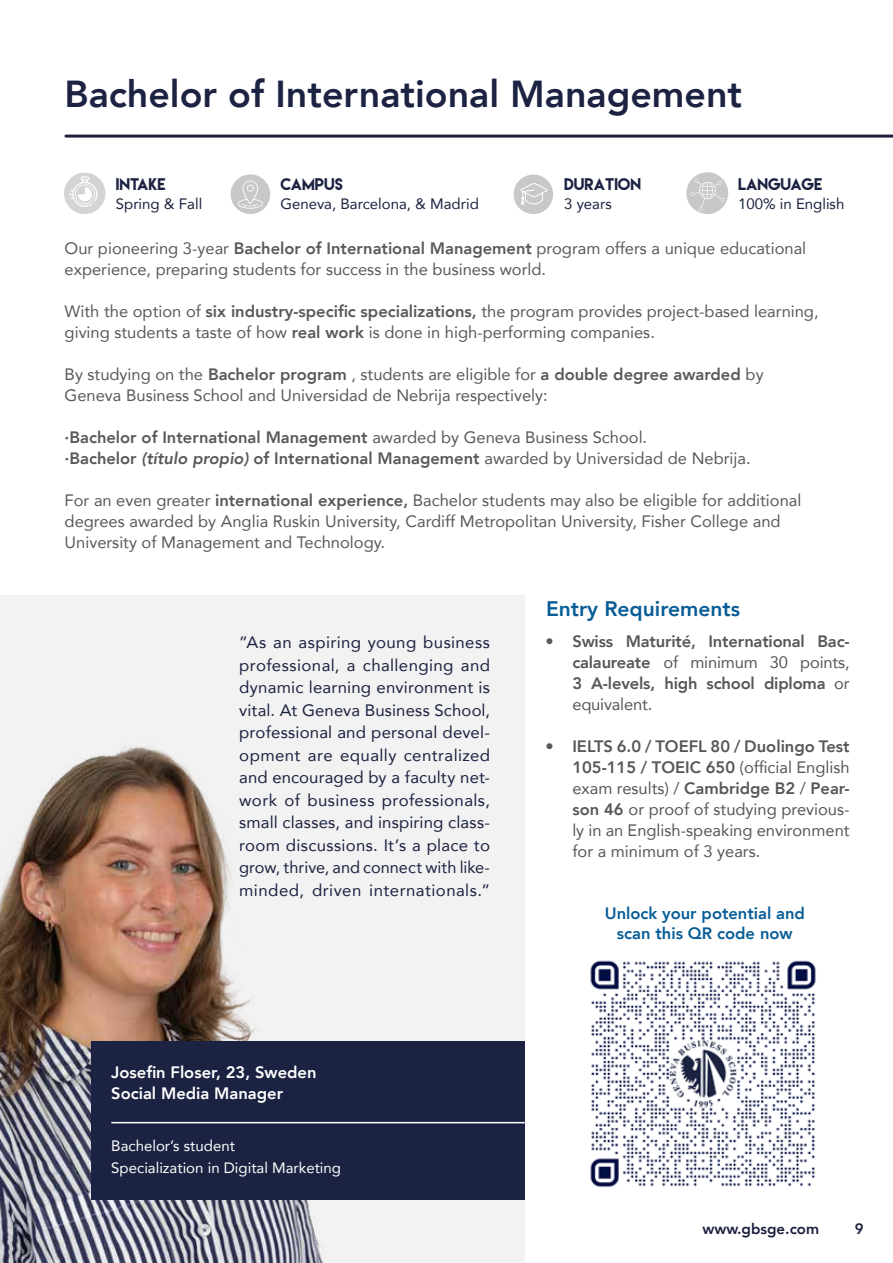
<style>
.page{position:relative;width:893px;height:1263px;background:#fff}
.page>*{position:absolute;margin:0;border:0;box-sizing:border-box;transform-origin:0 0}
.t1{font:800 37.5px "Avenir";color:#1c2241}
.t2{font:800 21px "Avenir";color:#085d96}
.t3{font:16.5px/21px "Avenir";color:#595957}
.t4{font:16.5px/22.5px "Avenir";letter-spacing:.025em;color:#1c2241;text-align:justify}
.t5{font:16.5px/21px "Avenir";color:#585756;text-align:justify}
.t6{font:800 16.5px/21px "Avenir";color:#595957}
.t7{font:800 16.5px/21px "Avenir";letter-spacing:-.01em;color:#585756;text-align:justify}
.t8{font:800 16.5px/21.6px "Avenir";color:#fff}
.t9{font:800 16.5px/19.8px "Avenir";color:#085d96;text-align:center}
.t10{font:15px "Avenir";color:#1c2241}
.t11{font:15px/21.6px "Avenir";color:#fff}
.t12{font:15px "Lemon Milk";color:#1c2241}
.t13{font:800 15px "Avenir";color:#1b1f3d}
.t14{font:800 15px "Avenir";color:#1c2241}
.s1{font-weight:800}
.s2{font-weight:400}
.s3{font-style:italic}
.s4{font-weight:400;color:#585856}
</style>
<div class="page">
<hr style="left:66px;top:135px;width:827px;height:3px;background:#1b1f3d">
<div style="left:64px;top:173px;width:41px;height:41px;background:#d4d4d5;border-radius:50%"></div>
<svg style="left:69px;top:176px;width:29px;height:31px"></svg>
<div style="left:231px;top:174px;width:39px;height:40px;background:#c9c8c7;border-radius:50%"></div>
<svg style="left:238px;top:180px;width:25px;height:29px"></svg>
<div style="left:514px;top:175px;width:39px;height:39px;background:#c9c8c7;border-radius:50%"></div>
<svg style="left:520px;top:183px;width:27px;height:21px"></svg>
<div style="left:686px;top:172px;width:42px;height:42px;background:#c9c8c7;border-radius:50%"></div>
<svg style="left:690px;top:179px;width:35px;height:32px"></svg>
<img style="left:590px;top:960px;width:226px;height:228px">
<div style="left:0;top:595px;width:525px;height:668px;background:#f2f2f2"></div>
<img style="left:0;top:747px;width:525px;height:516px">
<div style="left:91px;top:1041px;width:434px;height:158px;background:#1c2241"></div>
<hr style="left:111px;top:1122px;width:414px;height:1px;background:#fff">
<h1 class="t1" style="left:64px;top:70px;width:679px">Bachelor of International Management</h1>
<p class="t12" style="left:116px;top:174px;width:51px">INTAKE</p>
<p class="t10" style="left:116px;top:194px;width:88px">Spring &amp; Fall</p>
<p class="t12" style="left:280px;top:174px;width:64px">CAMPUS</p>
<p class="t10" style="left:280px;top:194px;width:200px">Geneva, Barcelona, &amp; Madrid</p>
<p class="t12" style="left:564px;top:174px;width:78px">DURATION</p>
<p class="t10" style="left:564px;top:194px;width:49px">3 years</p>
<p class="t12" style="left:738px;top:174px;width:86px">LANGUAGE</p>
<p class="t10" style="left:738px;top:194px;width:108px">100% in English</p>
<p class="t3" style="left:65px;top:238px;width:743px">Our pioneering 3-year <span class="s1">Bachelor of International Management</span> program offers a unique educational experience, preparing students for success in the business world.</p>
<p class="t3" style="left:65px;top:301px;width:755px">With the option of <span class="s1">six industry-specific specializations,</span> the program provides project-based learning, giving students a taste of how <span class="s1">real work</span> is done in high-performing companies.</p>
<p class="t3" style="left:65px;top:364px;width:701px">By studying on the <span class="s1">Bachelor program</span> , students are eligible for <span class="s1">a double degree awarded</span> by<br>Geneva Business School and Universidad de Nebrija respectively:</p>
<p class="t6" style="left:65px;top:427px;width:688px">·Bachelor of International Management <span class="s2">awarded by Geneva Business School.<br></span>·Bachelor <span class="s3">(título propio)</span> of International Management <span class="s2">awarded by Universidad de Nebrija.</span></p>
<p class="t3" style="left:65px;top:490px;width:738px">For an even greater <span class="s1">international experience,</span> Bachelor students may also be eligible for additional degrees awarded by Anglia Ruskin University, Cardiff Metropolitan University, Fisher College and<br>University of Management and Technology.</p>
<p class="t4" style="left:239px;top:632px;width:252px">”As an aspiring young business professional, a challenging and dynamic learning environment is vital. At Geneva Business School, professional and personal devel&shy;opment are equally centralized and encouraged by a faculty net&shy;work of business professionals, small classes, and inspiring class&shy;room discussions. It’s a place to grow, thrive, and connect with like&shy;minded, driven internationals.”</p>
<p class="t8" style="left:111px;top:1061px;width:207px">Josefin Floser, 23, Sweden<br>Social Media Manager</p>
<p class="t11" style="left:111px;top:1135px;width:231px">Bachelor’s student<br>Specialization in Digital Marketing</p>
<p class="t2" style="left:546px;top:595px;width:196px">Entry Requirements</p>
<p class="t7" style="left:572px;top:631px;width:279px;text-indent:-27px">• Swiss Maturité, International Bac&shy;calaureate <span class="s2">of minimum 30 points, </span>3 A-levels, high school diploma <span class="s2">or </span><span class="s4">equivale</span><span class="s2">nt.</span></p>
<p class="t5" style="left:572px;top:736px;width:279px;text-indent:-27px"><span class="s1">• IELTS 6.0 / TOEFL 80 / Duolingo Test 105-115 / TOEIC 650</span> (official English exam results) / <span class="s1">Cambridge B2</span> / <span class="s1">Pear&shy;son 46</span> or proof of studying previous&shy;ly in an English-speaking environment for a minimum of 3 years.</p>
<p class="t9" style="left:605px;top:904px;width:202px">Unlock your potential and scan this QR code now</p>
<p class="t13" style="left:702px;top:1219px;width:118px">www.gbsge.com</p>
<p class="t14" style="left:855px;top:1219px;width:10px">9</p>
</div>
